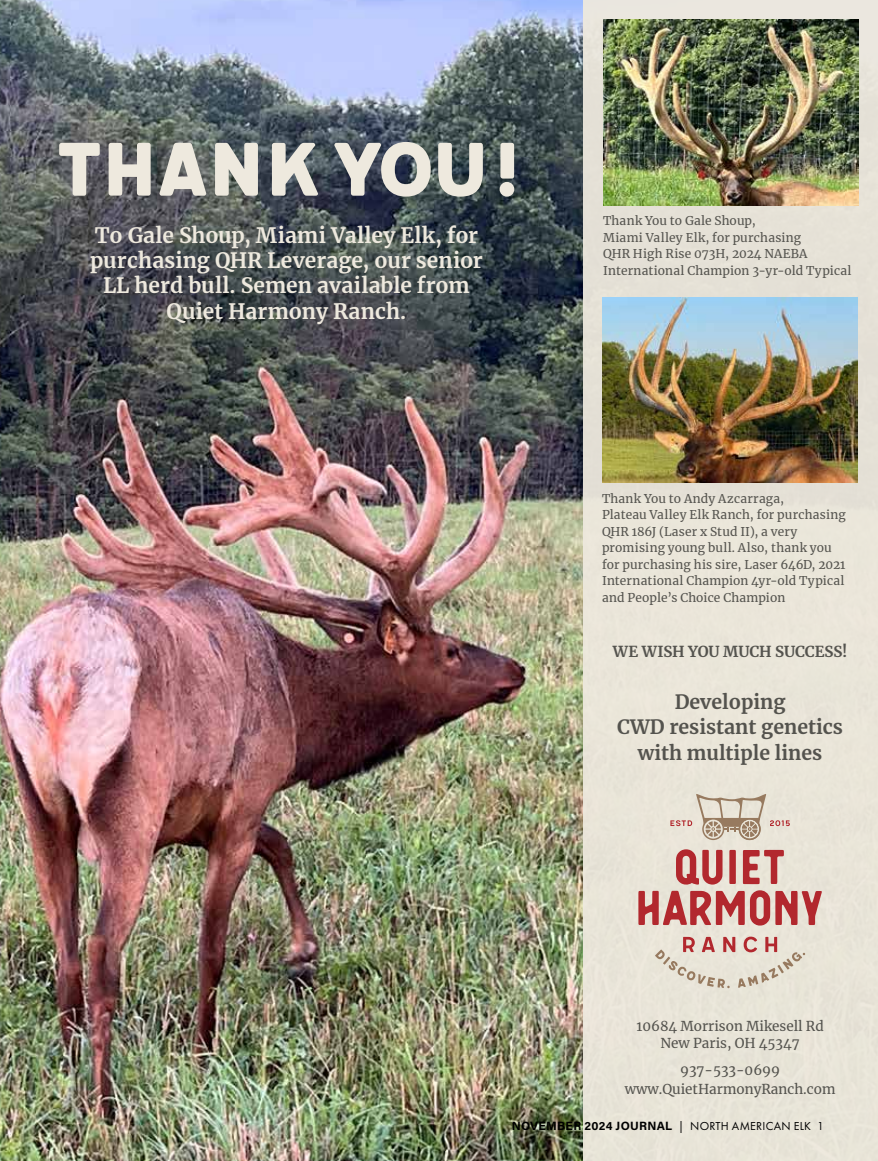
<style>
.page{position:relative;width:878px;height:1161px;background:#fff}
.page>*{position:absolute;margin:0;border:0;box-sizing:border-box;transform-origin:0 0}
.t1{font:93px "Meltow San 300";letter-spacing:-.05em;color:#eee9de}
.t2{font:700 21px/25.2px "Merriweather";letter-spacing:.005em;color:#eee9de;text-align:center}
.t3{font:700 19.5px/25.5px "Merriweather";color:#54534e;text-align:center}
.t4{font:700 15px "Merriweather";letter-spacing:-.01em;color:#54534e}
.t5{font:13.5px/16.2px "Merriweather";color:#54534e;text-align:center}
.t6{font:12px/16.5px "Merriweather";letter-spacing:.01em;color:#54534e}
.t7{font:700 12px "Acumin Pro";letter-spacing:.02em;color:#000}
.s1{font-family:"Futura PT";font-weight:400}
</style>
<div class="page">
<img style="left:0;top:0;width:583px;height:1161px">
<div style="left:583px;top:0;width:295px;height:1161px;background:#eee9de"></div>
<img style="left:603px;top:20px;width:255px;height:185px">
<img style="left:602px;top:298px;width:255px;height:184px">
<svg style="left:638px;top:849px;width:183px;height:77px"></svg>
<svg style="left:655px;top:937px;width:150px;height:51px"></svg>
<svg style="left:670px;top:794px;width:119px;height:46px"></svg>
<h1 class="t1" style="left:55px;top:112px;width:474px">THANK YOU!</h1>
<h2 class="t2" style="left:90px;top:222px;width:394px">To Gale Shoup, Miami Valley Elk, for purchasing QHR Leverage, our senior<br>LL herd bull. Semen available from<br>Quiet Harmony Ranch.</h2>
<p class="t6" style="left:603px;top:212px;width:250px">Thank You to Gale Shoup,<br>Miami Valley Elk, for purchasing<br>QHR High Rise 073H, 2024 NAEBA<br>International Champion 3-yr-old Typical</p>
<p class="t6" style="left:602px;top:490px;width:245px">Thank You to Andy Azcarraga,<br>Plateau Valley Elk Ranch, for purchasing QHR 186J (Laser x Stud II), a very promising young bull. Also, thank you for purchasing his sire, Laser 646D, 2021<br>International Champion 4yr-old Typical and People’s Choice Champion</p>
<p class="t4" style="left:612px;top:641px;width:236px">WE WISH YOU MUCH SUCCESS!</p>
<h3 class="t3" style="left:617px;top:688px;width:227px">Developing<br>CWD resistant genetics with multiple lines</h3>
<p class="t5" style="left:636px;top:1018px;width:189px">10684 Morrison Mikesell Rd<br>New Paris, OH 45347</p>
<p class="t5" style="left:624px;top:1059px;width:212px;line-height:19.5px">937-533-0699 www.QuietHarmonyRanch.com</p>
<p class="t7" style="left:511px;top:1117px;width:314px">NOVEMBER 2024 JOURNAL <span class="s1">| NORTH AMERICAN ELK 1</span></p>
</div>
